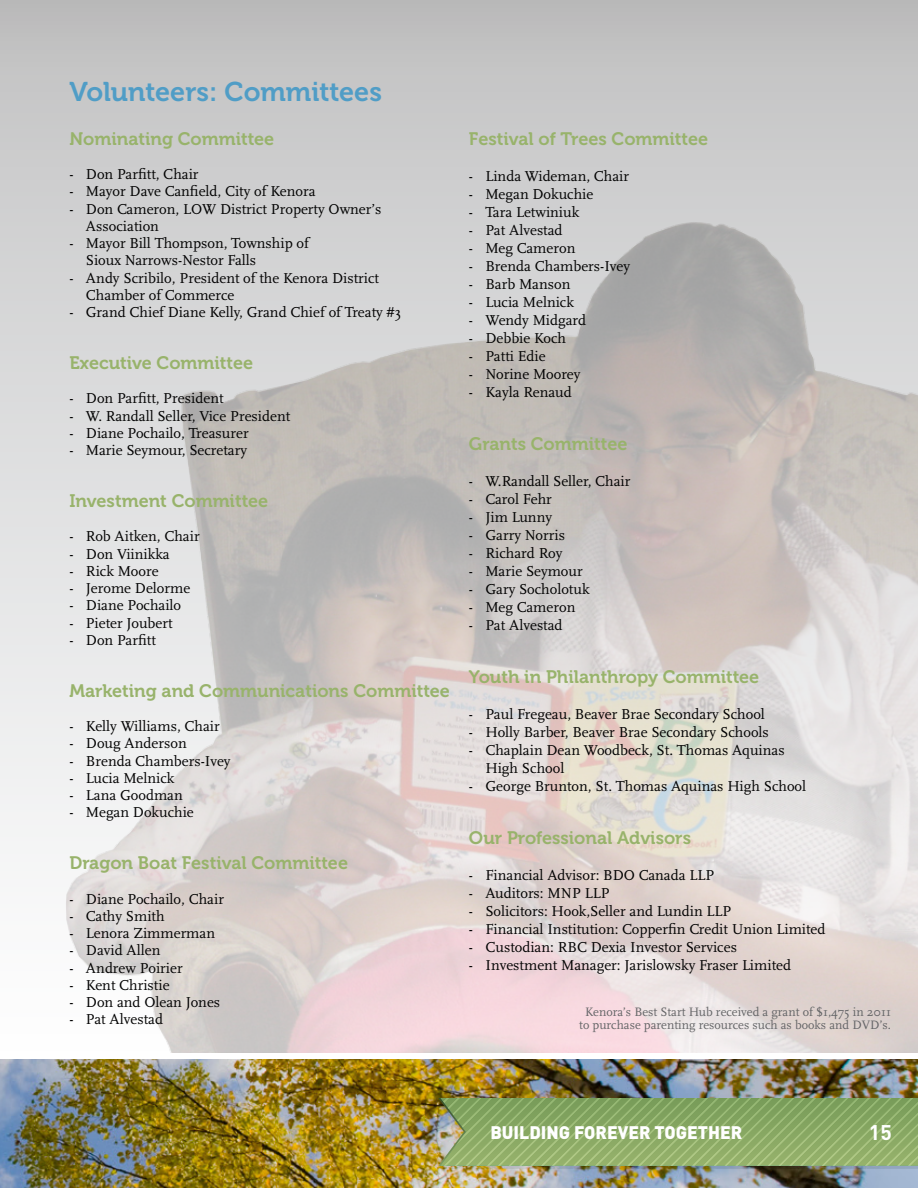
<style>
.page{position:relative;width:918px;height:1188px;background:#fff}
.page>*{position:absolute;margin:0;border:0;box-sizing:border-box;transform-origin:0 0}
.t1{font:27px "Museo 700";color:#509dc6}
.t2{font:700 21px "DIN";color:#fff}
.t3{font:18px "Museo 700";color:#98b36b}
.t4{font:900 18px "DIN";color:#fff}
.t5{font:15px/17.2px "Scala";color:#000}
.t6{font:12.75px/13.5px "Scala";color:#636466;text-align:center}
</style>
<div class="page">
<div style="left:0;top:0;width:918px;height:1054px;background:linear-gradient(to right,#c7c7c7,#c7c7c7)"></div>
<img style="left:0;top:1059px;width:918px;height:129px">
<svg style="left:438px;top:1098px;width:480px;height:70px;background:#8daa69"></svg>
<div style="left:0;top:1053px;width:918px;height:6px;background:#fff"></div>
<img style="left:0;top:209px;width:918px;height:844px">
<h1 class="t1" style="left:69px;top:77px;width:314px">Volunteers: Committees</h1>
<p class="t3" style="left:69px;top:128px;width:206px">Nominating Committee</p>
<p class="t5" style="left:69px;top:166px;width:131px">- Don Parfitt, Chair</p>
<p class="t5" style="left:69px;top:183px;width:248px">- Mayor Dave Canfield, City of Kenora</p>
<p class="t5" style="left:86px;top:200px;width:297px;text-indent:-16px">- Don Cameron, LOW District Property Owner’s<br>Association</p>
<p class="t5" style="left:86px;top:235px;width:225px;text-indent:-16px">- Mayor Bill Thompson, Township of<br>Sioux Narrows-Nestor Falls</p>
<p class="t5" style="left:86px;top:269px;width:295px;text-indent:-16px">- Andy Scribilo, President of the Kenora District<br>Chamber of Commerce</p>
<p class="t5" style="left:69px;top:304px;width:333px">- Grand Chief Diane Kelly, Grand Chief of Treaty #3</p>
<p class="t3" style="left:69px;top:353px;width:185px">Executive Committee</p>
<p class="t5" style="left:69px;top:390px;width:156px">- Don Parfitt, President</p>
<p class="t5" style="left:69px;top:407px;width:222px">- W. Randall Seller, Vice President</p>
<p class="t5" style="left:69px;top:425px;width:181px">- Diane Pochailo, Treasurer</p>
<p class="t5" style="left:69px;top:442px;width:179px">- Marie Seymour, Secretary</p>
<p class="t3" style="left:69px;top:491px;width:200px">Investment Committee</p>
<p class="t5" style="left:69px;top:528px;width:132px">- Rob Aitken, Chair</p>
<p class="t5" style="left:69px;top:545px;width:102px">- Don Viinikka</p>
<p class="t5" style="left:69px;top:563px;width:91px">- Rick Moore</p>
<p class="t5" style="left:69px;top:580px;width:122px">- Jerome Delorme</p>
<p class="t5" style="left:69px;top:597px;width:113px">- Diane Pochailo</p>
<p class="t5" style="left:69px;top:614px;width:105px">- Pieter Joubert</p>
<p class="t5" style="left:69px;top:632px;width:88px">- Don Parfitt</p>
<p class="t3" style="left:69px;top:680px;width:382px">Marketing and Communications Committee</p>
<p class="t5" style="left:69px;top:718px;width:152px">- Kelly Williams, Chair</p>
<p class="t5" style="left:69px;top:735px;width:119px">- Doug Anderson</p>
<p class="t5" style="left:69px;top:752px;width:163px">- Brenda Chambers-Ivey</p>
<p class="t5" style="left:69px;top:770px;width:107px">- Lucia Melnick</p>
<p class="t5" style="left:69px;top:787px;width:115px">- Lana Goodman</p>
<p class="t5" style="left:69px;top:804px;width:126px">- Megan Dokuchie</p>
<p class="t3" style="left:69px;top:853px;width:280px">Dragon Boat Festival Committee</p>
<p class="t5" style="left:69px;top:890px;width:156px">- Diane Pochailo, Chair</p>
<p class="t5" style="left:69px;top:908px;width:97px">- Cathy Smith</p>
<p class="t5" style="left:69px;top:925px;width:147px">- Lenora Zimmerman</p>
<p class="t5" style="left:69px;top:942px;width:93px">- David Allen</p>
<p class="t5" style="left:69px;top:959px;width:115px">- Andrew Poirier</p>
<p class="t5" style="left:69px;top:977px;width:102px">- Kent Christie</p>
<p class="t5" style="left:69px;top:994px;width:152px">- Don and Olean Jones</p>
<p class="t5" style="left:69px;top:1011px;width:95px">- Pat Alvestad</p>
<p class="t3" style="left:469px;top:128px;width:241px">Festival of Trees Committee</p>
<p class="t5" style="left:469px;top:167px;width:162px">- Linda Wideman, Chair</p>
<p class="t5" style="left:469px;top:185px;width:126px">- Megan Dokuchie</p>
<p class="t5" style="left:469px;top:203px;width:112px">- Tara Letwiniuk</p>
<p class="t5" style="left:469px;top:221px;width:95px">- Pat Alvestad</p>
<p class="t5" style="left:469px;top:239px;width:108px">- Meg Cameron</p>
<p class="t5" style="left:469px;top:257px;width:163px">- Brenda Chambers-Ivey</p>
<p class="t5" style="left:469px;top:275px;width:103px">- Barb Manson</p>
<p class="t5" style="left:469px;top:293px;width:107px">- Lucia Melnick</p>
<p class="t5" style="left:469px;top:311px;width:119px">- Wendy Midgard</p>
<p class="t5" style="left:469px;top:329px;width:99px">- Debbie Koch</p>
<p class="t5" style="left:469px;top:347px;width:78px">- Patti Edie</p>
<p class="t5" style="left:469px;top:365px;width:113px">- Norine Moorey</p>
<p class="t5" style="left:469px;top:383px;width:104px">- Kayla Renaud</p>
<p class="t3" style="left:469px;top:434px;width:160px">Grants Committee</p>
<p class="t5" style="left:469px;top:473px;width:163px">- W.Randall Seller, Chair</p>
<p class="t5" style="left:469px;top:491px;width:84px">- Carol Fehr</p>
<p class="t5" style="left:469px;top:509px;width:85px">- Jim Lunny</p>
<p class="t5" style="left:469px;top:527px;width:98px">- Garry Norris</p>
<p class="t5" style="left:469px;top:545px;width:95px">- Richard Roy</p>
<p class="t5" style="left:469px;top:563px;width:115px">- Marie Seymour</p>
<p class="t5" style="left:469px;top:581px;width:122px">- Gary Socholotuk</p>
<p class="t5" style="left:469px;top:599px;width:108px">- Meg Cameron</p>
<p class="t5" style="left:469px;top:617px;width:95px">- Pat Alvestad</p>
<p class="t3" style="left:469px;top:667px;width:292px">Youth in Philanthropy Committee</p>
<p class="t5" style="left:469px;top:706px;width:298px">- Paul Fregeau, Beaver Brae Secondary School</p>
<p class="t5" style="left:469px;top:724px;width:301px">- Holly Barber, Beaver Brae Secondary Schools</p>
<p class="t5" style="left:485px;top:742px;width:301px;line-height:18px;text-indent:-16px">- Chaplain Dean Woodbeck, St. Thomas Aquinas<br>High School</p>
<p class="t5" style="left:469px;top:778px;width:339px">- George Brunton, St. Thomas Aquinas High School</p>
<p class="t3" style="left:469px;top:828px;width:224px">Our Professional Advisors</p>
<p class="t5" style="left:469px;top:867px;width:247px">- Financial Advisor: BDO Canada LLP</p>
<p class="t5" style="left:469px;top:885px;width:142px">- Auditors: MNP LLP</p>
<p class="t5" style="left:469px;top:903px;width:264px">- Solicitors: Hook,Seller and Lundin LLP</p>
<p class="t5" style="left:469px;top:921px;width:358px">- Financial Institution: Copperfin Credit Union Limited</p>
<p class="t5" style="left:469px;top:939px;width:270px">- Custodian: RBC Dexia Investor Services</p>
<p class="t5" style="left:469px;top:957px;width:324px">- Investment Manager: Jarislowsky Fraser Limited</p>
<p class="t6" style="left:579px;top:1005px;width:313px">Kenora’s Best Start Hub received a grant of $1,475 in 2011 to purchase parenting resources such as books and DVD’s.</p>
<p class="t4" style="left:490px;top:1121px;width:254px">BUILDING FOREVER TOGETHER</p>
<h2 class="t2" style="left:869px;top:1119px;width:24px">15</h2>
</div>
